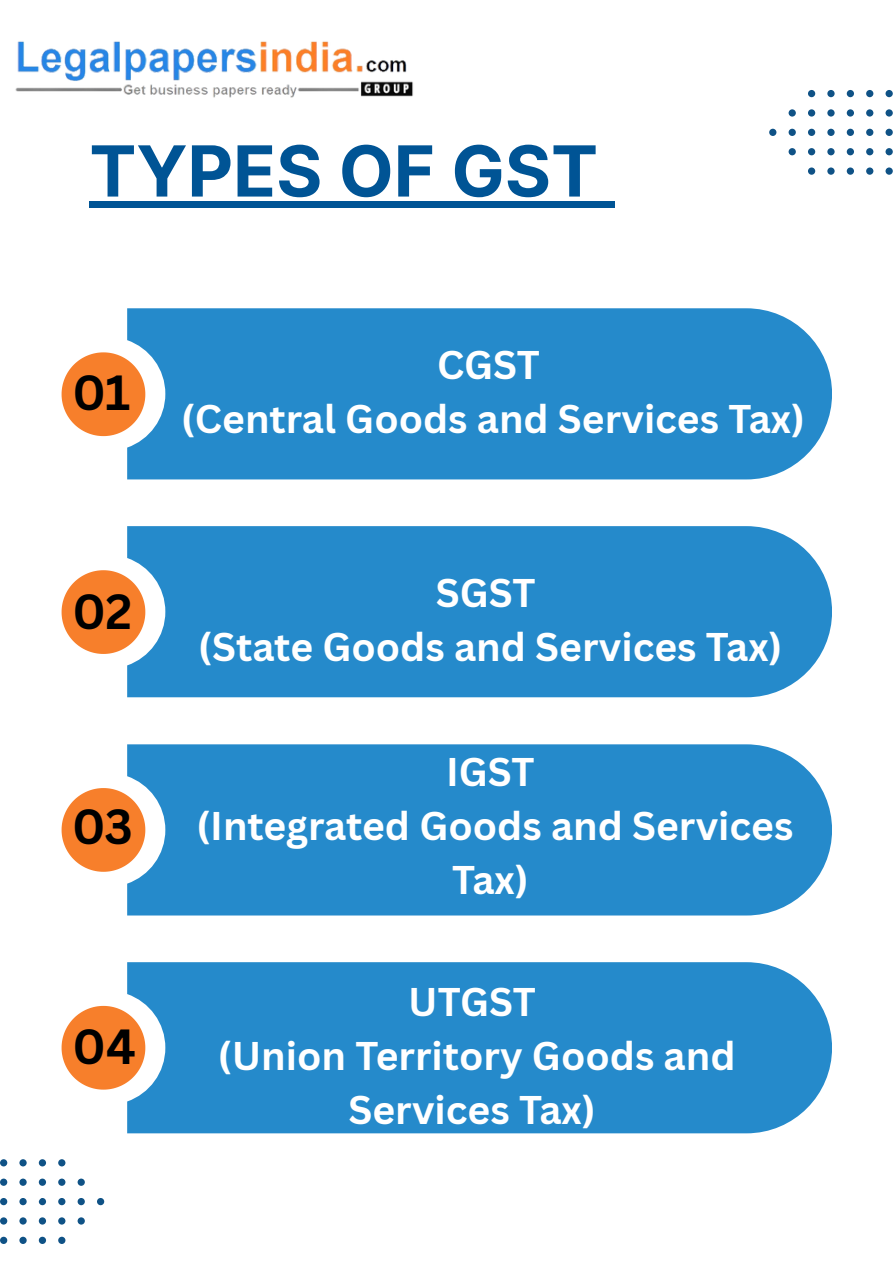
<style>
.page{position:relative;width:894px;height:1264px;background:#fff}
.page>*{position:absolute;margin:0;border:0;box-sizing:border-box;transform-origin:0 0}
.t1{font:700 70.35px "Inter";color:#005495}
.t2{font:700 48px "Canva Sans";letter-spacing:-.015em;color:#000}
.t3{font:700 39px/54px "Canva Sans";color:#fff;text-align:center}
</style>
<div class="page">
<svg style="left:62px;top:352px;width:65px;height:84px;background:#f8924b"></svg>
<div style="left:127px;top:308px;width:704px;height:171px;background:#258acb"></div>
<svg style="left:62px;top:570px;width:65px;height:84px;background:#f8924b"></svg>
<div style="left:127px;top:526px;width:704px;height:171px;background:#258acb"></div>
<svg style="left:62px;top:788px;width:65px;height:83px;background:#f8914a"></svg>
<div style="left:127px;top:744px;width:704px;height:171px;background:#258acb"></div>
<svg style="left:62px;top:1005px;width:65px;height:84px;background:#f8924c"></svg>
<div style="left:127px;top:962px;width:704px;height:171px;background:#258acb"></div>
<div style="left:89px;top:201px;width:509px;height:7px;background:#005495"></div>
<div style="left:598px;top:201px;width:16px;height:7px;background:#005495"></div>
<img style="left:15px;top:41px;width:398px;height:57px">
<svg style="left:807px;top:167px;width:8px;height:8px"></svg>
<div style="left:807px;top:148px;width:8px;height:7px;background:#0f5286;border-radius:50%"></div>
<div style="left:807px;top:129px;width:8px;height:7px;background:#0f5286;border-radius:50%"></div>
<svg style="left:807px;top:109px;width:8px;height:8px"></svg>
<div style="left:807px;top:90px;width:8px;height:7px;background:#0f5286;border-radius:50%"></div>
<div style="left:827px;top:167px;width:7px;height:8px;background:#0f5286;border-radius:50%"></div>
<div style="left:827px;top:148px;width:7px;height:7px;background:#0f5286;border-radius:50%"></div>
<div style="left:827px;top:129px;width:7px;height:7px;background:#0f5286;border-radius:50%"></div>
<div style="left:827px;top:109px;width:7px;height:8px;background:#0f5286;border-radius:50%"></div>
<div style="left:827px;top:90px;width:7px;height:7px;background:#0f5286;border-radius:50%"></div>
<svg style="left:846px;top:167px;width:7px;height:8px"></svg>
<div style="left:846px;top:148px;width:7px;height:7px;background:#0f5286;border-radius:50%"></div>
<div style="left:846px;top:129px;width:7px;height:7px;background:#0f5286;border-radius:50%"></div>
<svg style="left:846px;top:109px;width:7px;height:8px"></svg>
<div style="left:769px;top:129px;width:7px;height:7px;background:#0f5286;border-radius:50%"></div>
<div style="left:788px;top:148px;width:7px;height:7px;background:#0f5286;border-radius:50%"></div>
<div style="left:788px;top:129px;width:7px;height:7px;background:#0f5286;border-radius:50%"></div>
<div style="left:788px;top:109px;width:7px;height:8px;background:#0f5286;border-radius:50%"></div>
<div style="left:885px;top:109px;width:7px;height:8px;background:#0f5286;border-radius:50%"></div>
<div style="left:885px;top:129px;width:7px;height:7px;background:#0f5286;border-radius:50%"></div>
<div style="left:885px;top:148px;width:7px;height:7px;background:#0f5286;border-radius:50%"></div>
<div style="left:846px;top:90px;width:7px;height:7px;background:#0f5286;border-radius:50%"></div>
<svg style="left:865px;top:167px;width:8px;height:8px"></svg>
<svg style="left:865px;top:148px;width:8px;height:7px"></svg>
<svg style="left:865px;top:129px;width:8px;height:7px"></svg>
<svg style="left:865px;top:109px;width:8px;height:8px"></svg>
<svg style="left:865px;top:90px;width:8px;height:7px"></svg>
<div style="left:885px;top:167px;width:7px;height:8px;background:#0f5286;border-radius:50%"></div>
<div style="left:885px;top:90px;width:7px;height:7px;background:#0f5286;border-radius:50%"></div>
<div style="left:19px;top:1178px;width:8px;height:7px;background:#0f5286;border-radius:50%"></div>
<svg style="left:19px;top:1197px;width:8px;height:8px"></svg>
<div style="left:19px;top:1217px;width:8px;height:7px;background:#0f5286;border-radius:50%"></div>
<svg style="left:39px;top:1198px;width:7px;height:7px"></svg>
<div style="left:0;top:1236px;width:7px;height:7px;background:#0f5286;border-radius:50%"></div>
<div style="left:0;top:1217px;width:7px;height:7px;background:#0f5286;border-radius:50%"></div>
<div style="left:0;top:1197px;width:7px;height:8px;background:#0f5286;border-radius:50%"></div>
<div style="left:0;top:1178px;width:7px;height:7px;background:#0f5286;border-radius:50%"></div>
<div style="left:0;top:1159px;width:7px;height:7px;background:#0f5286;border-radius:50%"></div>
<svg style="left:19px;top:1236px;width:8px;height:7px"></svg>
<div style="left:19px;top:1159px;width:8px;height:7px;background:#0f5286;border-radius:50%"></div>
<div style="left:58px;top:1178px;width:7px;height:7px;background:#0f5286;border-radius:50%"></div>
<svg style="left:58px;top:1197px;width:7px;height:8px"></svg>
<div style="left:58px;top:1217px;width:7px;height:7px;background:#0f5286;border-radius:50%"></div>
<div style="left:97px;top:1197px;width:7px;height:8px;background:#0f5286;border-radius:50%"></div>
<div style="left:78px;top:1178px;width:7px;height:7px;background:#0f5286;border-radius:50%"></div>
<div style="left:78px;top:1197px;width:7px;height:8px;background:#0f5286;border-radius:50%"></div>
<div style="left:78px;top:1217px;width:7px;height:7px;background:#0f5286;border-radius:50%"></div>
<div style="left:39px;top:1236px;width:7px;height:7px;background:#0f5286;border-radius:50%"></div>
<svg style="left:39px;top:1217px;width:7px;height:7px"></svg>
<svg style="left:39px;top:1178px;width:7px;height:7px"></svg>
<div style="left:39px;top:1159px;width:7px;height:7px;background:#0f5286;border-radius:50%"></div>
<div style="left:58px;top:1236px;width:7px;height:7px;background:#0f5286;border-radius:50%"></div>
<div style="left:58px;top:1159px;width:7px;height:7px;background:#0f5286;border-radius:50%"></div>
<p class="t1" style="left:89px;top:129px;width:510px">TYPES OF GST</p>
<p class="t2" style="left:73px;top:358px;width:59px">01</p>
<h1 class="t3" style="left:437px;top:337px;width:104px">CGST</h1>
<p class="t3" style="left:181px;top:391px;width:625px">(Central Goods and Services Tax)</p>
<p class="t2" style="left:73px;top:578px;width:61px">02</p>
<p class="t2" style="left:72px;top:792px;width:62px">03</p>
<p class="t2" style="left:73px;top:1012px;width:65px">04</p>
<p class="t3" style="left:436px;top:564px;width:101px">SGST</p>
<p class="t3" style="left:198px;top:618px;width:585px">(State Goods and Services Tax)</p>
<p class="t3" style="left:446px;top:743px;width:90px">IGST</p>
<p class="t3" style="left:196px;top:797px;width:598px">(Integrated Goods and Services<br>Tax)</p>
<p class="t3" style="left:408px;top:974px;width:129px">UTGST</p>
<p class="t3" style="left:218px;top:1028px;width:519px">(Union Territory Goods and<br>Services Tax)</p>
</div>
